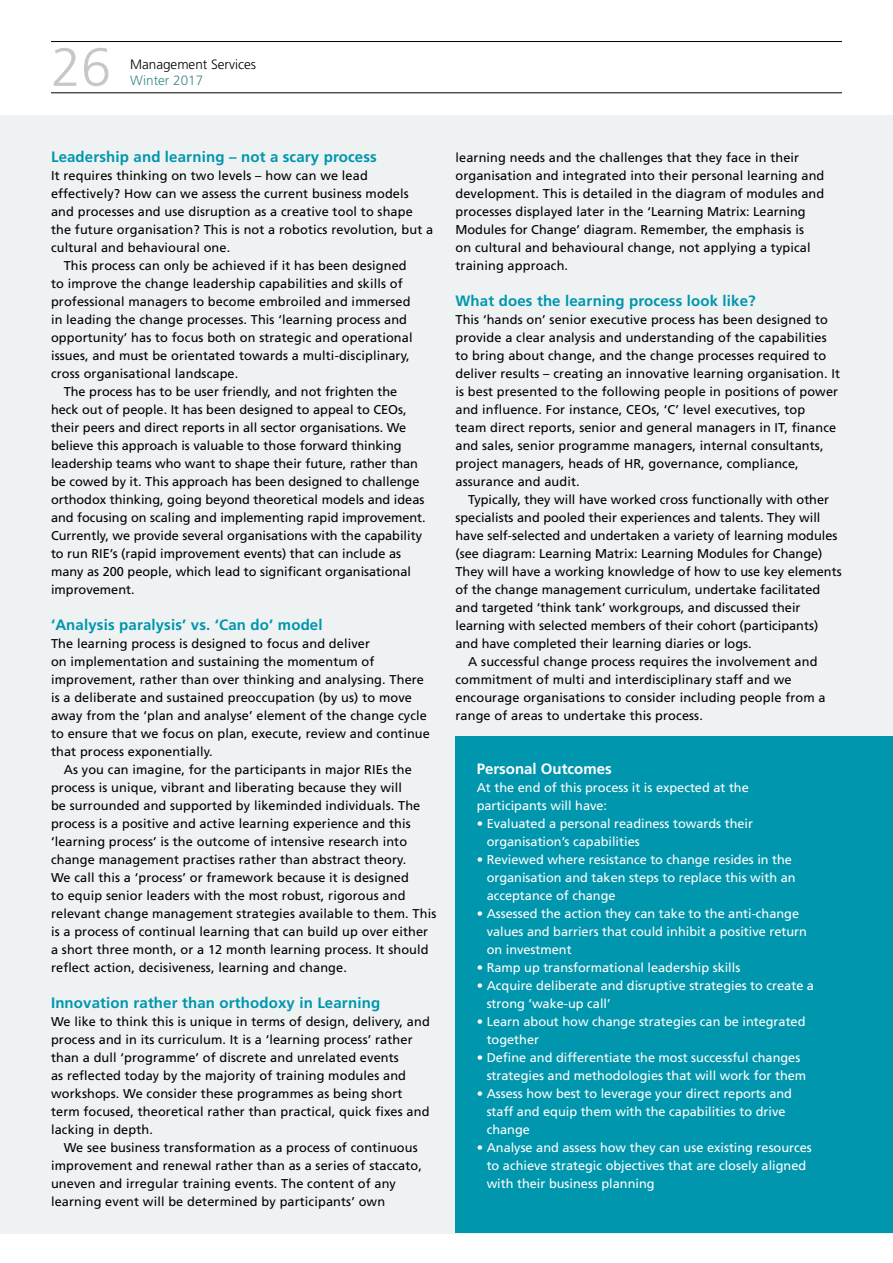
<style>
.page{position:relative;width:893px;height:1263px;background:#fff}
.page>*{position:absolute;margin:0;border:0;box-sizing:border-box;transform-origin:0 0}
.t1{font:300 54px "Frutiger";color:#c6c7c8}
.t2{font:700 15px "Frutiger";letter-spacing:.01em;color:#0096ae}
.t3{font:700 15px "Frutiger";color:#fff}
.t4{font:300 13.5px "Frutiger";color:#000}
.t5{font:300 13.5px "Frutiger";color:#3a8b89}
.t6{font:12.75px/18px "Frutiger";letter-spacing:.01em;color:#000}
.t7{font:12.75px/18px "Frutiger";color:#fff}
</style>
<div class="page">
<hr style="left:51px;top:41px;width:791px;height:1px;background:#000">
<hr style="left:51px;top:92px;width:791px;height:1px;background:#000">
<div style="left:0;top:115px;width:893px;height:1118px;background:#eef2f2"></div>
<div style="left:455px;top:737px;width:438px;height:496px;background:#0096ae"></div>
<h1 class="t1" style="left:51px;top:37px;width:62px">26</h1>
<p class="t4" style="left:130px;top:57px;width:127px">Management Services</p>
<p class="t5" style="left:130px;top:73px;width:75px">Winter 2017</p>
<p class="t2" style="left:51px;top:148px;width:327px">Leadership and learning – not a scary process</p>
<p class="t6" style="left:51px;top:166px;width:318px">It requires thinking on two levels – how can we lead</p>
<p class="t6" style="left:51px;top:184px;width:359px">effectively? How can we assess the current business models</p>
<p class="t6" style="left:51px;top:202px;width:363px">and processes and use disruption as a creative tool to shape</p>
<p class="t6" style="left:51px;top:220px;width:384px">the future organisation? This is not a robotics revolution, but a</p>
<p class="t6" style="left:51px;top:238px;width:181px">cultural and behavioural one.</p>
<p class="t6" style="left:64px;top:256px;width:344px">This process can only be achieved if it has been designed</p>
<p class="t6" style="left:51px;top:274px;width:353px">to improve the change leadership capabilities and skills of</p>
<p class="t6" style="left:51px;top:292px;width:361px">professional managers to become embroiled and immersed</p>
<p class="t6" style="left:51px;top:310px;width:357px">in leading the change processes. This ‘learning process and</p>
<p class="t6" style="left:51px;top:328px;width:363px">opportunity’ has to focus both on strategic and operational</p>
<p class="t6" style="left:51px;top:346px;width:360px">issues, and must be orientated towards a multi-disciplinary,</p>
<p class="t6" style="left:51px;top:364px;width:189px">cross organisational landscape.</p>
<p class="t6" style="left:64px;top:382px;width:335px">The process has to be user friendly, and not frighten the</p>
<p class="t6" style="left:51px;top:400px;width:357px">heck out of people. It has been designed to appeal to CEOs,</p>
<p class="t6" style="left:51px;top:418px;width:357px">their peers and direct reports in all sector organisations. We</p>
<p class="t6" style="left:51px;top:437px;width:352px">believe this approach is valuable to those forward thinking</p>
<p class="t6" style="left:51px;top:455px;width:369px">leadership teams who want to shape their future, rather than</p>
<p class="t6" style="left:51px;top:473px;width:370px">be cowed by it. This approach has been designed to challenge</p>
<p class="t6" style="left:51px;top:491px;width:375px">orthodox thinking, going beyond theoretical models and ideas</p>
<p class="t6" style="left:51px;top:509px;width:376px">and focusing on scaling and implementing rapid improvement.</p>
<p class="t6" style="left:51px;top:527px;width:373px">Currently, we provide several organisations with the capability</p>
<p class="t6" style="left:51px;top:545px;width:352px">to run RIE’s (rapid improvement events) that can include as</p>
<p class="t6" style="left:51px;top:563px;width:361px">many as 200 people, which lead to significant organisational</p>
<p class="t6" style="left:51px;top:581px;width:85px">improvement.</p>
<p class="t2" style="left:51px;top:616px;width:273px">‘Analysis paralysis’ vs. ‘Can do’ model</p>
<p class="t6" style="left:51px;top:634px;width:380px">The learning process is designed to focus and deliver<br>on implementation and sustaining the momentum of improvement, rather than over thinking and analysing. There is a deliberate and sustained preoccupation (by us) to move away from the ‘plan and analyse’ element of the change cycle to ensure that we focus on plan, execute, review and continue that process exponentially.</p>
<p class="t6" style="left:51px;top:760px;width:387px;text-indent:13px">As you can imagine, for the participants in major RIEs the process is unique, vibrant and liberating because they will<br>be surrounded and supported by likeminded individuals. The process is a positive and active learning experience and this ‘learning process’ is the outcome of intensive research into change management practises rather than abstract theory.<br>We call this a ‘process’ or framework because it is designed<br>to equip senior leaders with the most robust, rigorous and relevant change management strategies available to them. This is a process of continual learning that can build up over either a short three month, or a 12 month learning process. It should reflect action, decisiveness, learning and change.</p>
<p class="t2" style="left:51px;top:994px;width:331px">Innovation rather than orthodoxy in Learning</p>
<p class="t6" style="left:51px;top:1012px;width:380px">We like to think this is unique in terms of design, delivery, and process and in its curriculum. It is a ‘learning process’ rather than a dull ‘programme’ of discrete and unrelated events<br>as reflected today by the majority of training modules and workshops. We consider these programmes as being short term focused, theoretical rather than practical, quick fixes and lacking in depth.</p>
<p class="t6" style="left:51px;top:1138px;width:373px;text-indent:13px">We see business transformation as a process of continuous improvement and renewal rather than as a series of staccato, uneven and irregular training events. The content of any learning event will be determined by participants’ own</p>
<p class="t6" style="left:455px;top:148px;width:370px">learning needs and the challenges that they face in their organisation and integrated into their personal learning and development. This is detailed in the diagram of modules and processes displayed later in the ‘Learning Matrix: Learning Modules for Change’ diagram. Remember, the emphasis is<br>on cultural and behavioural change, not applying a typical training approach.</p>
<p class="t2" style="left:455px;top:292px;width:302px">What does the learning process look like?</p>
<p class="t6" style="left:455px;top:310px;width:386px">This ‘hands on’ senior executive process has been designed to provide a clear analysis and understanding of the capabilities to bring about change, and the change processes required to deliver results – creating an innovative learning organisation. It is best presented to the following people in positions of power and influence. For instance, CEOs, ‘C’ level executives, top<br>team direct reports, senior and general managers in IT, finance and sales, senior programme managers, internal consultants, project managers, heads of HR, governance, compliance, assurance and audit.</p>
<p class="t6" style="left:468px;top:490px;width:362px">Typically, they will have worked cross functionally with other</p>
<p class="t6" style="left:455px;top:508px;width:366px">specialists and pooled their experiences and talents. They will</p>
<p class="t6" style="left:455px;top:526px;width:383px">have self-selected and undertaken a variety of learning modules</p>
<p class="t6" style="left:455px;top:544px;width:368px">(see diagram: Learning Matrix: Learning Modules for Change)</p>
<p class="t6" style="left:455px;top:562px;width:388px">They will have a working knowledge of how to use key elements</p>
<p class="t6" style="left:455px;top:580px;width:366px">of the change management curriculum, undertake facilitated</p>
<p class="t6" style="left:455px;top:599px;width:347px">and targeted ‘think tank’ workgroups, and discussed their</p>
<p class="t6" style="left:455px;top:617px;width:364px">learning with selected members of their cohort (participants)</p>
<p class="t6" style="left:455px;top:635px;width:298px">and have completed their learning diaries or logs.</p>
<p class="t6" style="left:468px;top:653px;width:351px">A successful change process requires the involvement and</p>
<p class="t6" style="left:455px;top:671px;width:337px">commitment of multi and interdisciplinary staff and we</p>
<p class="t6" style="left:455px;top:689px;width:372px">encourage organisations to consider including people from a</p>
<p class="t6" style="left:455px;top:707px;width:249px">range of areas to undertake this process.</p>
<p class="t3" style="left:477px;top:760px;width:137px">Personal Outcomes</p>
<p class="t7" style="left:477px;top:778px;width:274px">At the end of this process it is expected at the participants will have:</p>
<p class="t7" style="left:487px;top:814px;width:268px;text-indent:-10px">• Evaluated a personal readiness towards their organisation’s capabilities</p>
<p class="t7" style="left:487px;top:850px;width:310px;text-indent:-10px">• Reviewed where resistance to change resides in the organisation and taken steps to replace this with an acceptance of change</p>
<p class="t7" style="left:487px;top:904px;width:322px;text-indent:-10px">• Assessed the action they can take to the anti-change values and barriers that could inhibit a positive return on investment</p>
<p class="t7" style="left:477px;top:958px;width:265px">• Ramp up transformational leadership skills</p>
<p class="t7" style="left:487px;top:976px;width:329px;text-indent:-10px">• Acquire deliberate and disruptive strategies to create a strong ‘wake-up call’</p>
<p class="t7" style="left:487px;top:1012px;width:320px;text-indent:-10px">• Learn about how change strategies can be integrated together</p>
<p class="t7" style="left:487px;top:1048px;width:321px;text-indent:-10px">• Define and differentiate the most successful changes strategies and methodologies that will work for them</p>
<p class="t7" style="left:487px;top:1085px;width:307px;text-indent:-10px">• Assess how best to leverage your direct reports and staff and equip them with the capabilities to drive change</p>
<p class="t7" style="left:487px;top:1139px;width:327px;text-indent:-10px">• Analyse and assess how they can use existing resources to achieve strategic objectives that are closely aligned with their business planning</p>
</div>
